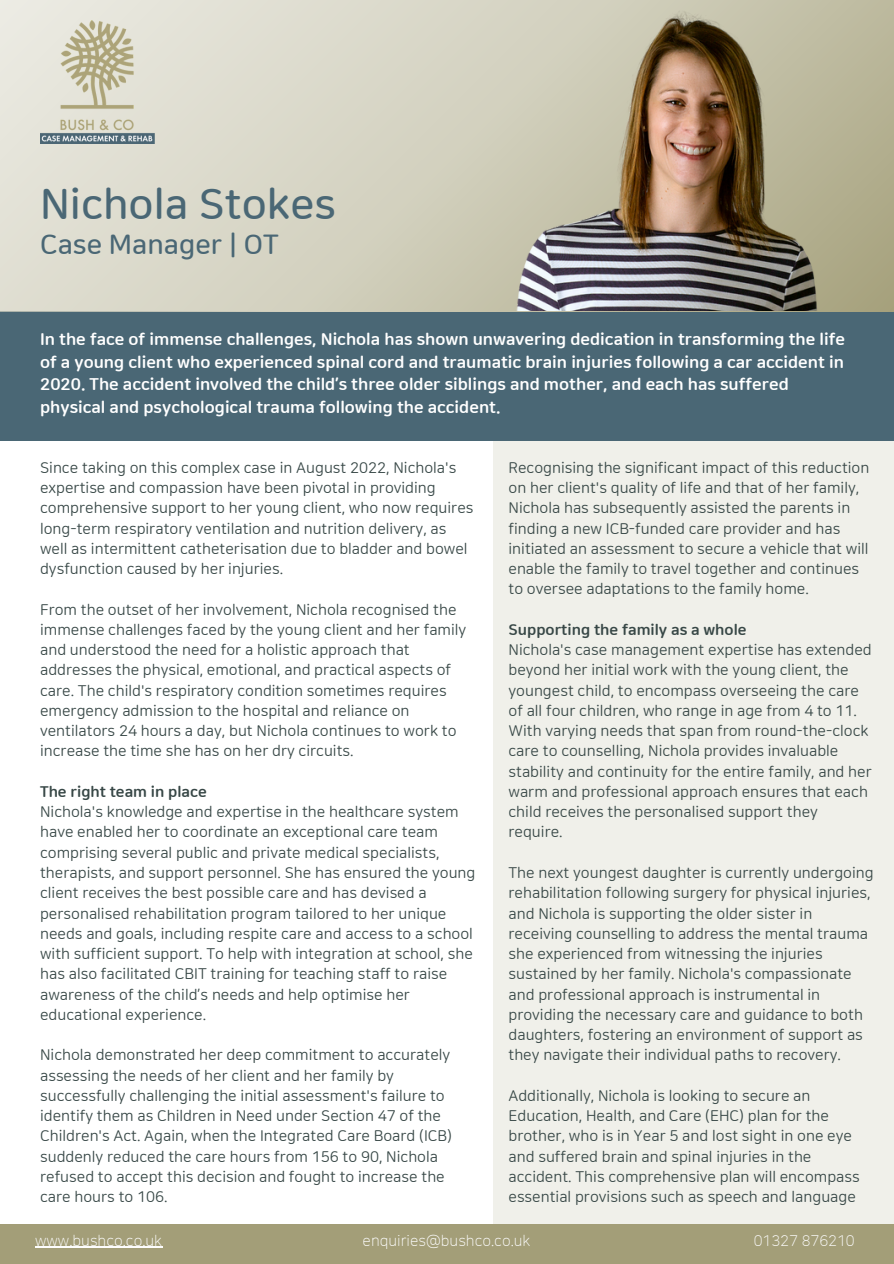
<style>
.page{position:relative;width:894px;height:1264px;background:#fff}
.page>*{position:absolute;margin:0;border:0;box-sizing:border-box;transform-origin:0 0}
.t1{font:42px "Nanum Square Round B";color:#4a6775}
.t2{font:27px "Nanum Square Round B";color:#4a6775}
.t3{font:16.5px/22.5px "Nanum Square Round EB";color:#fff}
.t4{font:15px/20.2px "Nanum Square Round R";color:#374746}
.t5{font:15px "Nanum Square Round L";color:#fdfdfd}
.t6{font:15px "Nanum Square Round EB";color:#374746}
</style>
<div class="page">
<div style="left:493px;top:418px;width:400px;height:830px;background:#f0f0ea"></div>
<div style="left:0;top:311px;width:893px;height:129px;background:#4a6775"></div>
<div style="left:0;top:1223px;width:893px;height:40px;background:#a39e78"></div>
<svg style="left:0;top:0;width:893px;height:311px;background:#d6d5c5"></svg>
<hr style="left:35px;top:1246px;width:127px;height:1px;background:#fdfdfd">
<img style="left:40px;top:18px;width:115px;height:126px">
<img style="left:465px;top:0;width:388px;height:310px">
<p class="t1" style="left:40px;top:184px;width:297px">Nichola Stokes</p>
<p class="t2" style="left:40px;top:231px;width:240px">Case Manager | OT</p>
<p class="t3" style="left:40px;top:329px;width:806px">In the face of immense challenges, Nichola has shown unwavering dedication in transforming the life of a young client who experienced spinal cord and traumatic brain injuries following a car accident in 2020. The accident involved the child’s three older siblings and mother, and each has suffered physical and psychological trauma following the accident.</p>
<p class="t4" style="left:40px;top:458px;width:435px">Since taking on this complex case in August 2022, Nichola's expertise and compassion have been pivotal in providing comprehensive support to her young client, who now requires long-term respiratory ventilation and nutrition delivery, as well as intermittent catheterisation due to bladder and bowel dysfunction caused by her injuries.</p>
<p class="t4" style="left:40px;top:600px;width:427px">From the outset of her involvement, Nichola recognised the immense challenges faced by the young client and her family and understood the need for a holistic approach that addresses the physical, emotional, and practical aspects of care. The child's respiratory condition sometimes requires emergency admission to the hospital and reliance on ventilators 24 hours a day, but Nichola continues to work to increase the time she has on her dry circuits.</p>
<h1 class="t6" style="left:40px;top:784px;width:168px">The right team in place</h1>
<h2 class="t4" style="left:40px;top:802px;width:437px">Nichola's knowledge and expertise in the healthcare system have enabled her to coordinate an exceptional care team comprising several public and private medical specialists, therapists, and support personnel. She has ensured the young client receives the best possible care and has devised a personalised rehabilitation program tailored to her unique needs and goals, including respite care and access to a school with sufficient support. To help with integration at school, she has also facilitated CBIT training for teaching staff to raise awareness of the child’s needs and help optimise her educational experience.</h2>
<h3 class="t4" style="left:40px;top:1045px;width:413px">Nichola demonstrated her deep commitment to accurately assessing the needs of her client and her family by successfully challenging the initial assessment's failure to identify them as Children in Need under Section 47 of the Children's Act. Again, when the Integrated Care Board (ICB) suddenly reduced the care hours from 156 to 90, Nichola refused to accept this decision and fought to increase the care hours to 106.</h3>
<p class="t4" style="left:508px;top:458px;width:362px">Recognising the significant impact of this reduction on her client's quality of life and that of her family, Nichola has subsequently assisted the parents in finding a new ICB-funded care provider and has initiated an assessment to secure a vehicle that will enable the family to travel together and continues to oversee adaptations to the family home.</p>
<p class="t6" style="left:508px;top:622px;width:239px">Supporting the family as a whole</p>
<p class="t4" style="left:508px;top:640px;width:365px">Nichola's case management expertise has extended beyond her initial work with the young client, the youngest child, to encompass overseeing the care of all four children, who range in age from 4 to 11.<br>With varying needs that span from round-the-clock care to counselling, Nichola provides invaluable stability and continuity for the entire family, and her warm and professional approach ensures that each child receives the personalised support they require.</p>
<p class="t4" style="left:508px;top:863px;width:366px">The next youngest daughter is currently undergoing rehabilitation following surgery for physical injuries, and Nichola is supporting the older sister in receiving counselling to address the mental trauma she experienced from witnessing the injuries sustained by her family. Nichola's compassionate and professional approach is instrumental in providing the necessary care and guidance to both daughters, fostering an environment of support as they navigate their individual paths to recovery.</p>
<p class="t4" style="left:508px;top:1086px;width:353px">Additionally, Nichola is looking to secure an Education, Health, and Care (EHC) plan for the brother, who is in Year 5 and lost sight in one eye and suffered brain and spinal injuries in the accident. This comprehensive plan will encompass essential provisions such as speech and language</p>
<p class="t5" style="left:35px;top:1232px;width:129px">www.bushco.co.uk</p>
<p class="t5" style="left:362px;top:1232px;width:169px">enquiries@bushco.co.uk</p>
<p class="t5" style="left:753px;top:1232px;width:103px">01327 876210</p>
</div>
